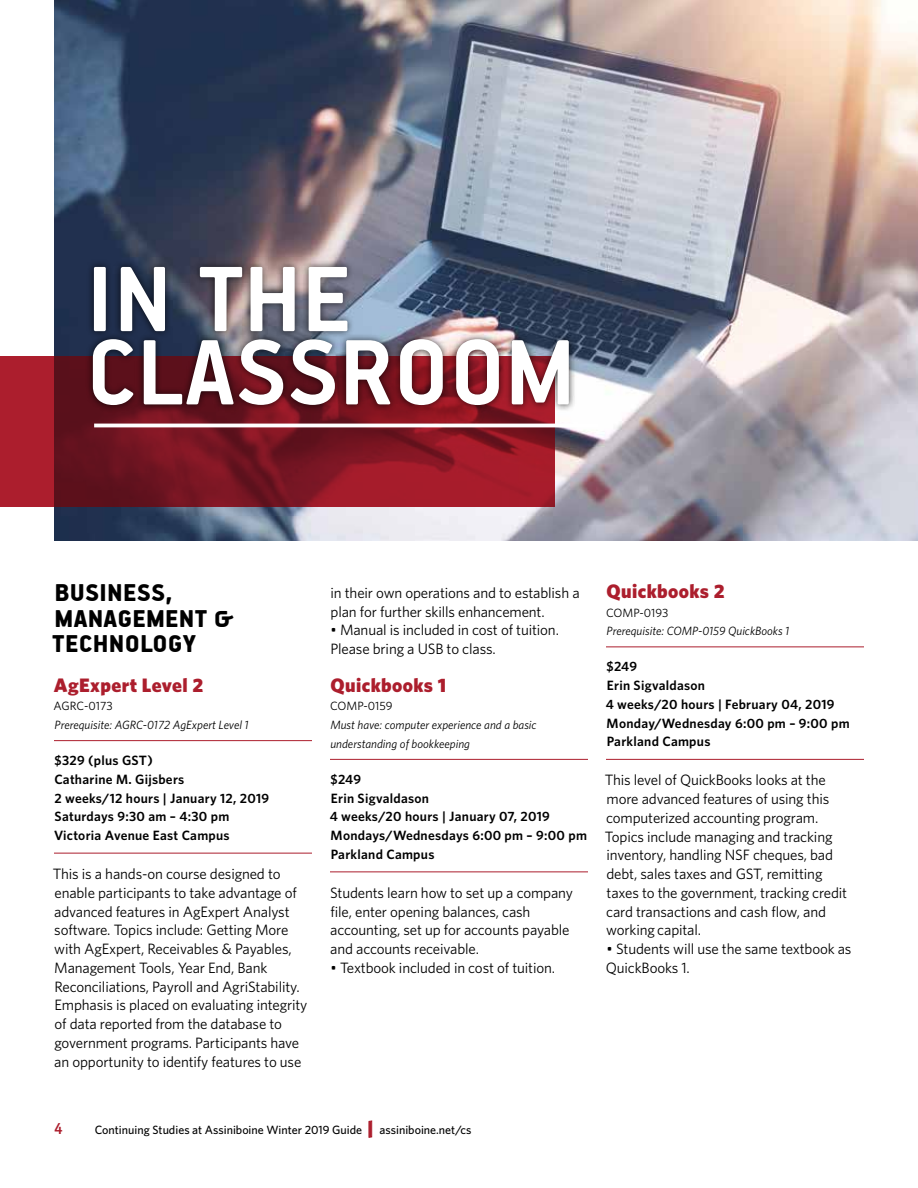
<style>
.page{position:relative;width:918px;height:1188px;background:#fff}
.page>*{position:absolute;margin:0;border:0;box-sizing:border-box;transform-origin:0 0}
.t1{font:700 104.1px/73.2px "PF Handbook Pro";letter-spacing:.01em;color:#fff}
.t2{font:900 27px/25.5px "PF Handbook Pro";letter-spacing:.01em;color:#000}
.t3{font:900 19.5px "Whitney";letter-spacing:.02em;color:#ac1e2d}
.t4{font:500 18px "PF Handbook Pro";color:#ac1e2d}
.t5{font:15px/18.8px "Whitney";letter-spacing:-.01em;color:#000}
.t6{font:600 13.5px/18.8px "Whitney";letter-spacing:.02em;color:#000}
.t7{font:italic 12px/18.8px "Whitney";color:#000}
.t8{font:500 12px "Whitney";color:#000}
.t9{font:12px "Whitney";color:#000}
.s1{font-weight:900;font-size:18px;color:#ac1e2d}
</style>
<div class="page">
<div style="left:369px;top:1121px;width:3px;height:17px;border:1px solid #ac1e2d"></div>
<hr style="left:54px;top:740px;width:258px;height:1px;background:#ac1e2d">
<hr style="left:54px;top:853px;width:258px;height:1px;background:#ac1e2d">
<hr style="left:330px;top:759px;width:258px;height:1px;background:#ac1e2d">
<hr style="left:330px;top:872px;width:258px;height:1px;background:#ac1e2d">
<hr style="left:606px;top:646px;width:258px;height:1px;background:#ac1e2d">
<hr style="left:606px;top:759px;width:258px;height:1px;background:#ac1e2d">
<img style="left:54px;top:0;width:864px;height:540px">
<svg style="left:0;top:356px;width:555px;height:151px;background:#851825"></svg>
<hr style="left:94px;top:424px;width:504px;height:3px;background:#fff">
<div style="left:85px;top:259px;width:491px;height:154px;background:#000;opacity:.75"></div>
<h1 class="t1" style="left:87px;top:259px;width:489px">IN THE<br>CLASSROOM</h1>
<h2 class="t2" style="left:52px;top:580px;width:182px">BUSINESS,<br>MANAGEMENT &amp;<br>TECHNOLOGY</h2>
<h3 class="t3" style="left:54px;top:672px;width:151px">AgExpert Level 2</h3>
<p class="t9" style="left:54px;top:698px;width:61px">AGRC-0173</p>
<p class="t7" style="left:55px;top:715px;width:196px">Prerequisite: AGRC-0172 AgExpert Level 1</p>
<p class="t6" style="left:54px;top:751px;width:217px">$329 (plus GST)<br>Catharine M. Gijsbers<br>2 weeks/12 hours | January 12, 2019<br>Saturdays 9:30 am – 4:30 pm<br>Victoria Avenue East Campus</p>
<p class="t5" style="left:53px;top:864px;width:256px">This is a hands-on course designed to enable participants to take advantage of advanced features in AgExpert Analyst software. Topics include: Getting More with AgExpert, Receivables &amp; Payables, Management Tools, Year End, Bank Reconciliations, Payroll and AgriStability.<br>Emphasis is placed on evaluating integrity of data reported from the database to government programs. Participants have an opportunity to identify features to use</p>
<p class="t5" style="left:331px;top:583px;width:251px">in their own operations and to establish a plan for further skills enhancement.</p>
<p class="t5" style="left:330px;top:620px;width:230px">• Manual is included in cost of tuition.<br>Please bring a USB to class.</p>
<h3 class="t3" style="left:331px;top:672px;width:117px">Quickbooks 1</h3>
<p class="t9" style="left:330px;top:698px;width:64px">COMP-0159</p>
<p class="t7" style="left:330px;top:715px;width:208px">Must have: computer experience and a basic understanding of bookkeeping</p>
<p class="t6" style="left:330px;top:769px;width:259px">$249<br>Erin Sigvaldason<br>4 weeks/20 hours | January 07, 2019<br>Mondays/Wednesdays 6:00 pm – 9:00 pm<br>Parkland Campus</p>
<p class="t5" style="left:330px;top:883px;width:244px">Students learn how to set up a company file, enter opening balances, cash accounting, set up for accounts payable and accounts receivable.</p>
<p class="t5" style="left:330px;top:958px;width:226px">• Textbook included in cost of tuition.</p>
<h3 class="t3" style="left:607px;top:578px;width:120px">Quickbooks 2</h3>
<p class="t9" style="left:606px;top:604px;width:64px">COMP-0193</p>
<p class="t7" style="left:607px;top:621px;width:184px">Prerequisite: COMP-0159 QuickBooks 1</p>
<p class="t6" style="left:606px;top:657px;width:246px">$249<br>Erin Sigvaldason<br>4 weeks/20 hours | February 04, 2019<br>Monday/Wednesday 6:00 pm – 9:00 pm<br>Parkland Campus</p>
<p class="t5" style="left:605px;top:770px;width:244px">This level of QuickBooks looks at the more advanced features of using this computerized accounting program.<br>Topics include managing and tracking inventory, handling NSF cheques, bad debt, sales taxes and GST, remitting taxes to the government, tracking credit card transactions and cash flow, and working capital.</p>
<p class="t5" style="left:606px;top:939px;width:247px">• Students will use the same textbook as<br>QuickBooks 1.</p>
<p class="t4" style="left:54px;top:1118px;width:10px">4</p>
<p class="t8" style="left:95px;top:1122px;width:378px">Continuing Studies at Assiniboine Winter 2019 Guide <span class="s1">|</span> assiniboine.net/cs</p>
</div>
